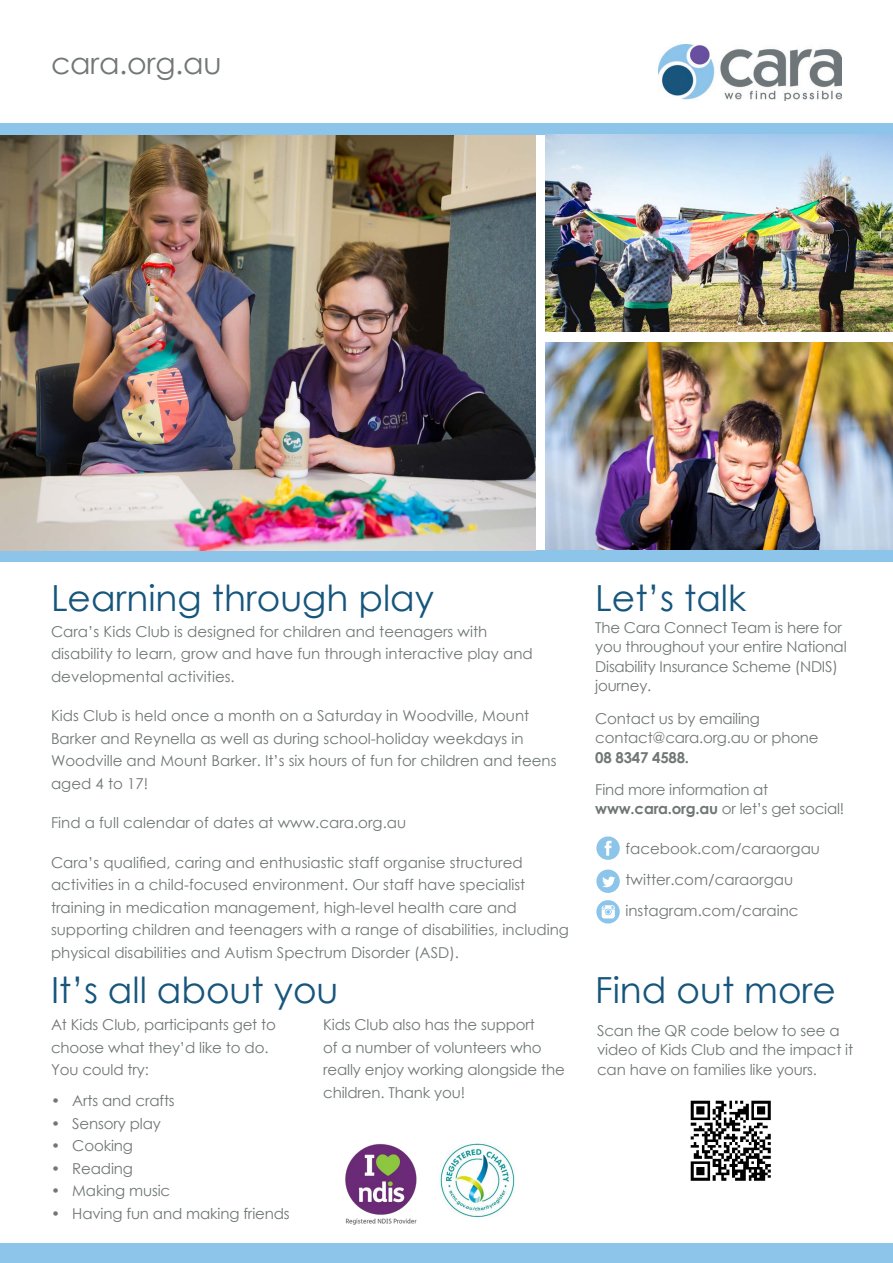
<style>
.page{position:relative;width:893px;height:1263px;background:#fff}
.page>*{position:absolute;margin:0;border:0;box-sizing:border-box;transform-origin:0 0}
.t1{font:36px "Century Gothic";color:#16557c}
.t2{font:30px "Century Gothic";letter-spacing:-.01em;color:#707775}
.Subheads{font:15px/22.5px "Century Gothic";color:#707775}
.Subheads-2{font:700 15px "Century Gothic";letter-spacing:-.015em;color:#707775}
.s1{font-weight:700}
</style>
<div class="page">
<img style="left:658px;top:45px;width:184px;height:56px">
<svg style="left:596px;top:836px;width:24px;height:24px"></svg>
<svg style="left:596px;top:869px;width:24px;height:24px"></svg>
<svg style="left:596px;top:900px;width:24px;height:23px"></svg>
<div style="left:0;top:124px;width:893px;height:11px;background:#8cc4ea"></div>
<div style="left:0;top:550px;width:893px;height:11px;background:#8cc4ea"></div>
<div style="left:0;top:1244px;width:893px;height:19px;background:#8cc4ea"></div>
<img style="left:0;top:135px;width:536px;height:415px">
<img style="left:546px;top:135px;width:347px;height:197px">
<img style="left:546px;top:342px;width:347px;height:207px">
<img style="left:690px;top:1100px;width:81px;height:81px">
<img style="left:345px;top:1144px;width:72px;height:81px">
<img style="left:440px;top:1143px;width:75px;height:75px">
<p class="t2" style="left:51px;top:42px;width:172px">cara.org.au</p>
<p class="t1" style="left:51px;top:572px;width:385px">Learning through play</p>
<p class="Subheads" style="left:51px;top:620px;width:483px">Cara’s Kids Club is designed for children and teenagers with disability to learn, grow and have fun through interactive play and developmental activities.</p>
<p class="Subheads" style="left:51px;top:704px;width:507px">Kids Club is held once a month on a Saturday in Woodville, Mount Barker and Reynella as well as during school-holiday weekdays in Woodville and Mount Barker. It’s six hours of fun for children and teens aged 4 to 17!</p>
<p class="Subheads" style="left:51px;top:811px;width:357px">Find a full calendar of dates at www.cara.org.au</p>
<p class="Subheads" style="left:51px;top:851px;width:519px">Cara’s qualified, caring and enthusiastic staff organise structured activities in a child-focused environment. Our staff have specialist training in medication management, high-level health care and supporting children and teenagers with a range of disabilities, including physical disabilities and Autism Spectrum Disorder (ASD).</p>
<p class="t1" style="left:595px;top:572px;width:152px">Let’s talk</p>
<p class="Subheads" style="left:595px;top:617px;width:253px;line-height:19.5px">The Cara Connect Team is here for you throughout your entire National<br>Disability Insurance Scheme (NDIS) journey.</p>
<p class="Subheads" style="left:595px;top:707px;width:166px">Contact us by emailing</p>
<p class="Subheads" style="left:595px;top:726px;width:225px">contact@cara.org.au or phone</p>
<p class="Subheads-2" style="left:595px;top:746px;width:95px">08 8347 4588.</p>
<p class="Subheads" style="left:595px;top:778px;width:175px">Find more information at</p>
<p class="Subheads" style="left:595px;top:797px;width:250px"><span class="s1">www.cara.org.au</span> or let’s get social!</p>
<p class="Subheads" style="left:625px;top:837px;width:196px">facebook.com/caraorgau</p>
<p class="Subheads" style="left:625px;top:868px;width:169px">twitter.com/caraorgau</p>
<p class="Subheads" style="left:625px;top:899px;width:175px">instagram.com/carainc</p>
<p class="t1" style="left:51px;top:965px;width:289px">It’s all about you</p>
<p class="t1" style="left:595px;top:965px;width:242px">Find out more</p>
<p class="Subheads" style="left:51px;top:1013px;width:226px">At Kids Club, participants get to choose what they’d like to do.<br>You could try:</p>
<p class="Subheads" style="left:51px;top:1089px;width:125px">• Arts and crafts</p>
<p class="Subheads" style="left:51px;top:1112px;width:111px">• Sensory play</p>
<p class="Subheads" style="left:51px;top:1134px;width:83px">• Cooking</p>
<p class="Subheads" style="left:51px;top:1157px;width:83px">• Reading</p>
<p class="Subheads" style="left:51px;top:1179px;width:121px">• Making music</p>
<p class="Subheads" style="left:51px;top:1202px;width:240px">• Having fun and making friends</p>
<p class="Subheads" style="left:323px;top:1013px;width:243px">Kids Club also has the support<br>of a number of volunteers who really enjoy working alongside the children. Thank you!</p>
<p class="Subheads" style="left:597px;top:1020px;width:258px;line-height:19.5px">Scan the QR code below to see a video of Kids Club and the impact it can have on families like yours.</p>
</div>
